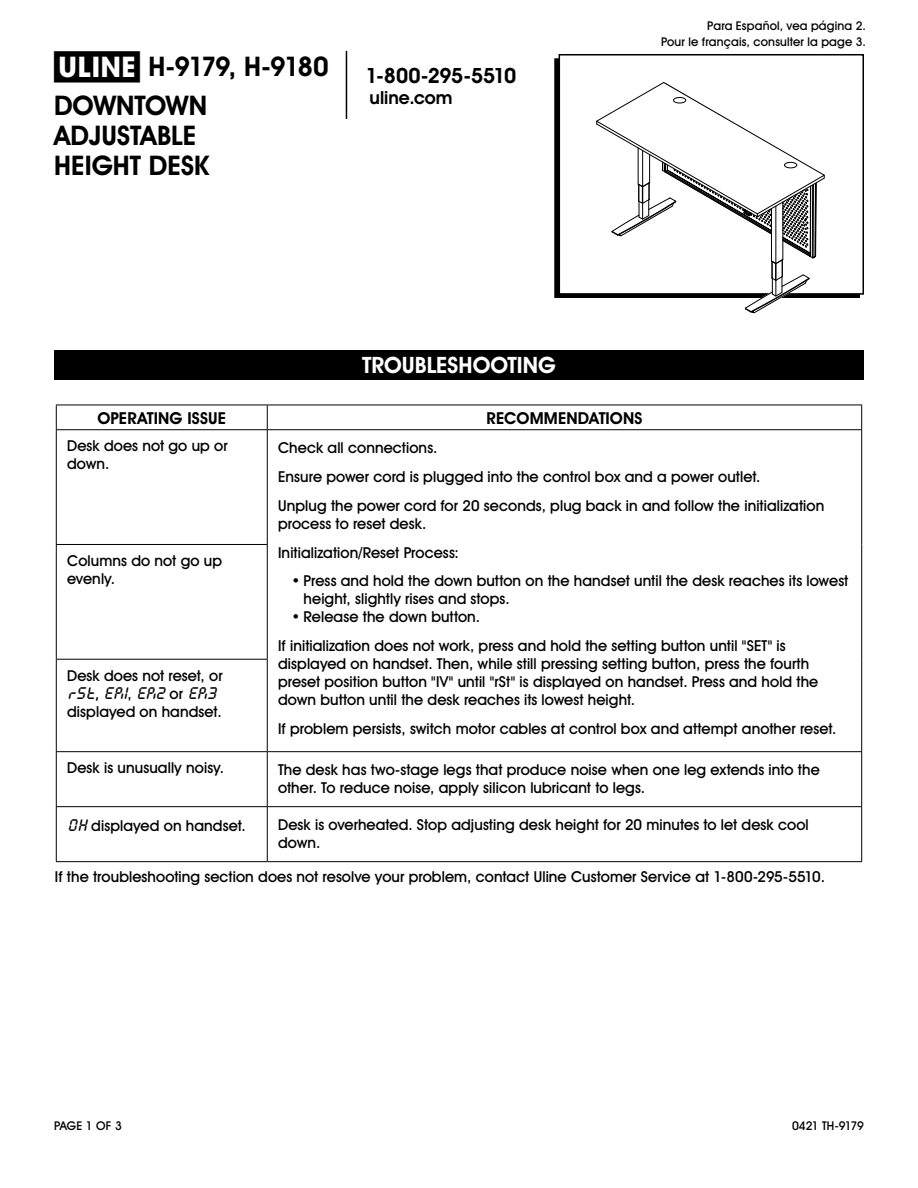
<style>
.page{position:relative;width:918px;height:1188px;background:#fff}
.page>*{position:absolute;margin:0;border:0;box-sizing:border-box;transform-origin:0 0}
.t1{font:700 27px/30px "Uline Two Knine";color:#000}
.t2{font:700 27px "Uline Two Knine";letter-spacing:-.07em;color:#000}
.t3{font:700 22.5px "Uline Two Knine";color:#fff}
.t4{font:700 21px "Uline Two Knine";letter-spacing:-.02em;color:#000}
.t5{font:italic 19.5px "Calculus";letter-spacing:-.035em;color:#000}
.t6{font:700 18px "Uline Two Knine";color:#000}
.t7{font:700 16.5px "Uline Two Knine";letter-spacing:.01em;color:#000}
.t8{font:15px/18px "Uline Two Knine";letter-spacing:.005em;color:#000}
.t9{font:12px/16.8px "Uline Two Knine";letter-spacing:.015em;color:#000;text-align:right}
.t10{font:12px "Uline Two Knine";letter-spacing:-.025em;color:#000}
.s1{font-size:28.5px}
.s2{font-family:"Uline Two Knine";font-style:normal;font-size:15px}
.s3{font-family:"Calculus";font-style:italic;font-size:19.5px}
</style>
<div class="page">
<hr style="left:346px;top:51px;width:1px;height:68px;background:#000">
<div style="left:54px;top:350px;width:810px;height:30px;background:#000"></div>
<svg style="left:267px;top:406px;width:1px;height:23px"></svg>
<hr style="left:267px;top:430px;width:1px;height:114px;background:#000">
<hr style="left:267px;top:545px;width:1px;height:114px;background:#000">
<hr style="left:267px;top:660px;width:1px;height:91px;background:#000">
<hr style="left:267px;top:752px;width:1px;height:54px;background:#000">
<hr style="left:267px;top:807px;width:1px;height:54px;background:#000">
<hr style="left:56px;top:405px;width:211px;height:1px;background:#000">
<svg style="left:56px;top:405px;width:1px;height:24px"></svg>
<hr style="left:267px;top:405px;width:595px;height:1px;background:#000">
<svg style="left:861px;top:405px;width:1px;height:24px"></svg>
<hr style="left:56px;top:429px;width:211px;height:1px;background:#000">
<hr style="left:56px;top:430px;width:1px;height:114px;background:#000">
<hr style="left:861px;top:430px;width:1px;height:114px;background:#000">
<hr style="left:56px;top:544px;width:212px;height:1px;background:#000">
<hr style="left:56px;top:545px;width:1px;height:114px;background:#000">
<hr style="left:861px;top:544px;width:1px;height:115px;background:#000">
<hr style="left:56px;top:659px;width:212px;height:1px;background:#000">
<hr style="left:56px;top:660px;width:1px;height:91px;background:#000">
<hr style="left:861px;top:659px;width:1px;height:92px;background:#000">
<hr style="left:56px;top:751px;width:211px;height:1px;background:#000">
<hr style="left:56px;top:752px;width:1px;height:54px;background:#000">
<hr style="left:267px;top:751px;width:595px;height:1px;background:#000">
<hr style="left:861px;top:752px;width:1px;height:54px;background:#000">
<hr style="left:56px;top:806px;width:211px;height:1px;background:#000">
<hr style="left:56px;top:807px;width:1px;height:54px;background:#000">
<hr style="left:267px;top:806px;width:595px;height:1px;background:#000">
<hr style="left:861px;top:807px;width:1px;height:54px;background:#000">
<hr style="left:267px;top:429px;width:595px;height:1px;background:#000">
<hr style="left:56px;top:861px;width:211px;height:1px;background:#000">
<hr style="left:267px;top:861px;width:595px;height:1px;background:#000">
<div style="left:559px;top:54px;width:305px;height:241px;border:2px solid #000"></div>
<svg style="left:596px;top:82px;width:229px;height:232px"></svg>
<div style="left:674px;top:97px;width:12px;height:6px;background:#fff;border-radius:50%"></div>
<div style="left:673px;top:97px;width:13px;height:6px;border:1px solid #000;border-radius:50%"></div>
<div style="left:785px;top:162px;width:12px;height:6px;background:#fff;border-radius:50%"></div>
<div style="left:784px;top:162px;width:13px;height:6px;border:1px solid #000;border-radius:50%"></div>
<h1 class="t2" style="left:54px;top:51px;width:276px"><span class="s1">π</span> H-9179, H-9180</h1>
<h1 class="t1" style="left:54px;top:91px;width:157px">DOWNTOWN<br>ADJUSTABLE<br>HEIGHT DESK</h1>
<h3 class="t4" style="left:366px;top:63px;width:152px">1-800-295-5510</h3>
<p class="t6" style="left:370px;top:87px;width:84px">uline.com</p>
<h2 class="t3" style="left:362px;top:352px;width:195px">TROUBLESHOOTING</h2>
<p class="t9" style="left:661px;top:17px;width:206px">Para Español, vea página 2.<br>Pour le français, consulter la page 3.</p>
<p class="t7" style="left:97px;top:408px;width:130px">OPERATING ISSUE</p>
<p class="t7" style="left:487px;top:408px;width:157px">RECOMMENDATIONS</p>
<p class="t8" style="left:67px;top:437px;width:162px">Desk does not go up or down.</p>
<p class="t8" style="left:278px;top:433px;width:548px;line-height:28.8px">Check all connections.<br>Ensure power cord is plugged into the control box and a power outlet.<br>Unplug the power cord for 20 seconds, plug back in and follow the initialization</p>
<p class="t8" style="left:278px;top:509px;width:182px;line-height:28.8px">process to reset desk.<br>Initialization/Reset Process:</p>
<p class="t8" style="left:304px;top:572px;width:546px;text-indent:-12px">• Press and hold the down button on the handset until the desk reaches its lowest height, slightly rises and stops.</p>
<p class="t8" style="left:278px;top:603px;width:509px;line-height:28.8px;text-indent:14px">• Release the down button.<br>If initialization does not work, press and hold the setting button until "SET" is</p>
<p class="t8" style="left:278px;top:655px;width:542px">displayed on handset. Then, while still pressing setting button, press the fourth preset position button "IV" until "rSt" is displayed on handset. Press and hold the down button until the desk reaches its lowest height.</p>
<p class="t8" style="left:278px;top:720px;width:560px">If problem persists, switch motor cables at control box and attempt another reset.</p>
<p class="t8" style="left:67px;top:551px;width:157px">Columns do not go up evenly.</p>
<p class="t8" style="left:67px;top:666px;width:157px">Desk does not reset, or</p>
<h3 class="t5" style="left:67px;top:681px;width:151px">rSt, ER1<span class="s2">,</span> ER2 <span class="s2">or</span> ER3</h3>
<p class="t8" style="left:67px;top:702px;width:156px">displayed on handset.</p>
<p class="t8" style="left:67px;top:758px;width:159px">Desk is unusually noisy.</p>
<p class="t8" style="left:278px;top:761px;width:543px">The desk has two-stage legs that produce noise when one leg extends into the other. To reduce noise, apply silicon lubricant to legs.</p>
<p class="t8" style="left:67px;top:816px;width:180px"><span class="s3">OH</span> displayed on handset.</p>
<p class="t8" style="left:278px;top:816px;width:532px">Desk is overheated. Stop adjusting desk height for 20 minutes to let desk cool down.</p>
<p class="t8" style="left:55px;top:868px;width:772px">If the troubleshooting section does not resolve your problem, contact Uline Customer Service at 1-800-295-5510.</p>
<p class="t9" style="left:54px;top:1117px;width:69px">PAGE 1 OF 3</p>
<p class="t10" style="left:792px;top:1119px;width:73px">0421 TH-9179</p>
</div>
